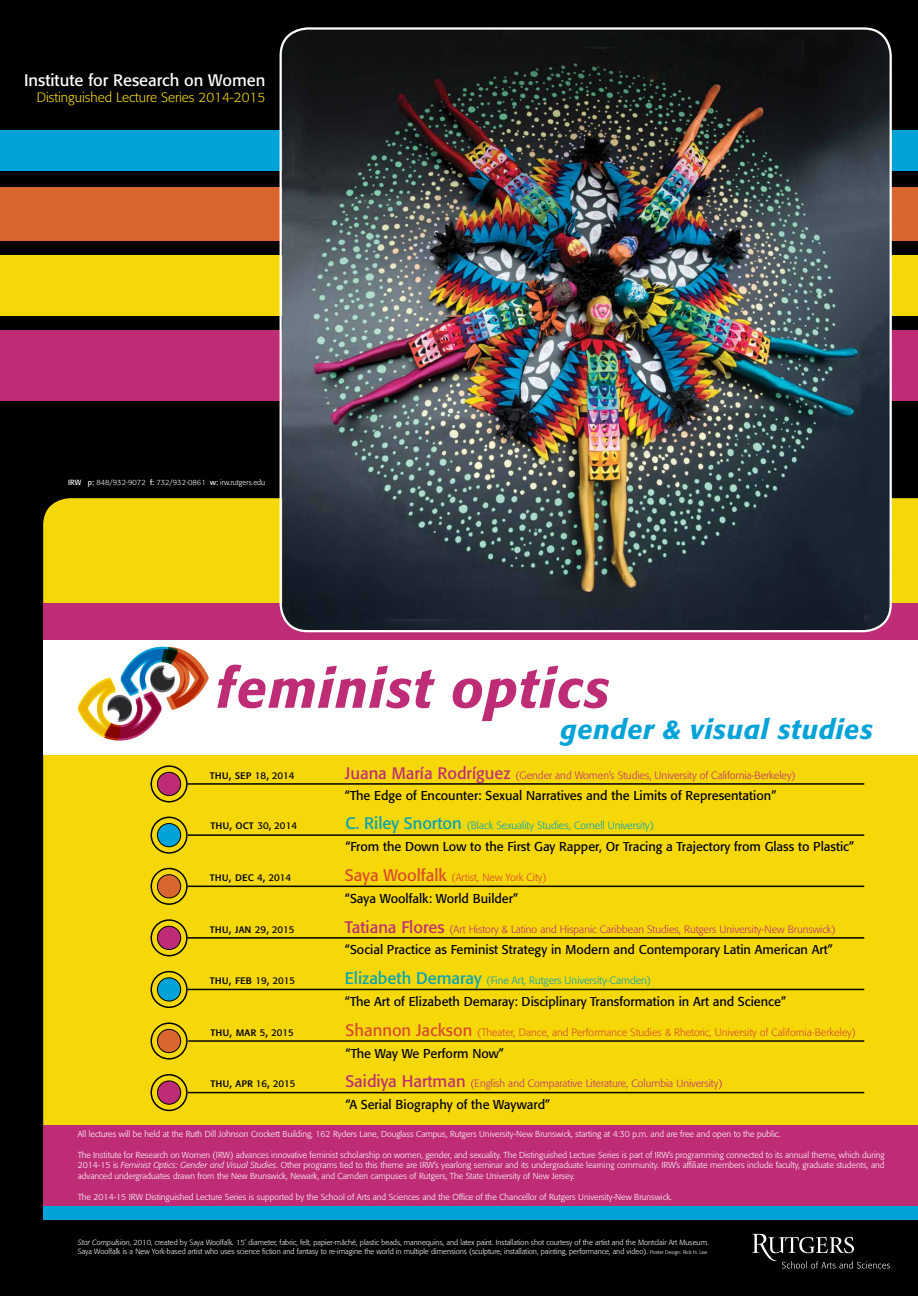
<style>
.page{position:relative;width:918px;height:1296px;background:#000}
.page>*{position:absolute;margin:0;border:0;box-sizing:border-box;transform-origin:0 0}
.t1{font:italic 500 54px "Formata BQ";letter-spacing:.025em;color:#be2c75}
.t2{font:italic 500 27px "Formata BQ";letter-spacing:.025em;color:#00a3d8}
.t3{font:16.5px "Formata BQ";color:#fff}
.t4{font:300 13.5px "Formata BQ";color:#f6d809}
.t5{font:12.75px "Formata BQ";color:#000}
.t6{font:12.75px "Formata BQ";letter-spacing:-.02em;color:#000}
.t7{font:12px "Formata BQ";color:#000}
.t8{font:300 10.5px "Formata BQ";color:#be2c75}
.t9{font:300 10.5px "Formata BQ";color:#d94a2d}
.t10{font:300 10.5px "Formata BQ";color:#00a2b8}
.t11{font:300 8.62px/10.4px "Formata BQ";color:#fff;text-align:justify}
.t12{font:300 7.5px/9px "Formata BQ";color:#fff}
.s1{font-weight:400}
.s2{font-size:9.75px}
.s3{font-weight:400;font-size:16.5px}
.s4{font-style:italic}
.s5{font-size:5.25px}
</style>
<div class="page">
<div style="left:43px;top:498px;width:875px;height:627px;background:#f6d809"></div>
<div style="left:157px;top:772px;width:24px;height:24px;background:#be2c75;border-radius:50%"></div>
<div style="left:157px;top:772px;width:24px;height:24px;border:1px solid #000;border-radius:50%"></div>
<div style="left:151px;top:765px;width:37px;height:37px;border:2px solid #000;border-radius:50%"></div>
<hr style="left:188px;top:783px;width:676px;height:2px;background:#000">
<hr style="left:188px;top:834px;width:676px;height:2px;background:#000">
<div style="left:157px;top:824px;width:24px;height:23px;background:#00a3d8;border-radius:50%"></div>
<div style="left:157px;top:823px;width:24px;height:24px;border:1px solid #000;border-radius:50%"></div>
<div style="left:151px;top:817px;width:37px;height:37px;border:2px solid #000;border-radius:50%"></div>
<hr style="left:188px;top:886px;width:676px;height:1px;background:#000">
<div style="left:157px;top:875px;width:24px;height:23px;background:#d9652f;border-radius:50%"></div>
<div style="left:157px;top:875px;width:24px;height:23px;border:1px solid #000;border-radius:50%"></div>
<div style="left:151px;top:868px;width:37px;height:37px;border:2px solid #000;border-radius:50%"></div>
<hr style="left:188px;top:937px;width:676px;height:2px;background:#000">
<div style="left:157px;top:926px;width:24px;height:24px;background:#be2c75;border-radius:50%"></div>
<div style="left:157px;top:926px;width:24px;height:24px;border:1px solid #000;border-radius:50%"></div>
<div style="left:151px;top:919px;width:37px;height:37px;border:2px solid #000;border-radius:50%"></div>
<hr style="left:188px;top:989px;width:676px;height:1px;background:#000">
<div style="left:157px;top:978px;width:24px;height:23px;background:#00a3d8;border-radius:50%"></div>
<div style="left:157px;top:978px;width:24px;height:23px;border:1px solid #000;border-radius:50%"></div>
<div style="left:151px;top:971px;width:37px;height:37px;border:2px solid #000;border-radius:50%"></div>
<hr style="left:188px;top:1040px;width:676px;height:2px;background:#000">
<div style="left:157px;top:1029px;width:24px;height:24px;background:#d9652f;border-radius:50%"></div>
<div style="left:157px;top:1029px;width:24px;height:24px;border:1px solid #000;border-radius:50%"></div>
<div style="left:151px;top:1022px;width:37px;height:38px;border:2px solid #000;border-radius:50%"></div>
<hr style="left:188px;top:1092px;width:676px;height:1px;background:#000">
<div style="left:157px;top:1081px;width:24px;height:23px;background:#be2c75;border-radius:50%"></div>
<div style="left:157px;top:1081px;width:24px;height:23px;border:1px solid #000;border-radius:50%"></div>
<div style="left:151px;top:1074px;width:37px;height:37px;border:2px solid #000;border-radius:50%"></div>
<div style="left:43px;top:1125px;width:875px;height:81px;background:#be2c75"></div>
<svg style="left:752px;top:1234px;width:138px;height:35px"></svg>
<div style="left:43px;top:1206px;width:875px;height:14px;background:#00a3d8"></div>
<div style="left:0;top:330px;width:918px;height:71px;background:#be2c75"></div>
<div style="left:0;top:255px;width:918px;height:61px;background:#f6d809"></div>
<div style="left:0;top:187px;width:918px;height:54px;background:#d9652f"></div>
<div style="left:0;top:131px;width:918px;height:40px;background:#00a3d8"></div>
<div style="left:43px;top:614px;width:875px;height:141px;background:#fff"></div>
<svg style="left:78px;top:647px;width:131px;height:94px"></svg>
<div style="left:43px;top:604px;width:875px;height:36px;background:#be2c75"></div>
<img style="left:282px;top:29px;width:608px;height:602px">
<h3 class="t3" style="left:24px;top:70px;width:243px">Institute for Research on Women</h3>
<h3 class="t4" style="left:37px;top:90px;width:230px">Distinguished Lecture Series 2014-2015</h3>
<p class="t12" style="left:68px;top:478px;width:199px"><span class="s1">IRW p:</span> 848/932-9072 <span class="s1">f:</span> 732/932-0861 <span class="s1">w:</span> irw.rutgers.edu</p>
<h1 class="t1" style="left:216px;top:656px;width:395px">feminist optics</h1>
<h2 class="t2" style="left:561px;top:712px;width:314px">gender &amp; visual studies</h2>
<h3 class="t7" style="left:210px;top:767px;width:86px">thu, sep <span class="s2">18</span>, <span class="s2">2014</span></h3>
<p class="t8" style="left:345px;top:769px;width:452px"><span class="s3">Juana María Rodríguez</span> (Gender and Women’s Studies, University of California-Berkeley)</p>
<h3 class="t5" style="left:345px;top:788px;width:433px">“The Edge of Encounter: Sexual Narratives and the Limits of Representation”</h3>
<h3 class="t7" style="left:210px;top:818px;width:88px">thu, oct <span class="s2">30</span>, <span class="s2">2014</span></h3>
<p class="t10" style="left:345px;top:819px;width:310px"><span class="s3">C. Riley Snorton</span> (Black Sexuality Studies, Cornell University)</p>
<h3 class="t5" style="left:345px;top:839px;width:510px">“From the Down Low to the First Gay Rapper, Or Tracing a Trajectory from Glass to Plastic”</h3>
<h3 class="t7" style="left:210px;top:870px;width:83px">thu, dec <span class="s2">4</span>, <span class="s2">2014</span></h3>
<p class="t9" style="left:345px;top:871px;width:203px"><span class="s3">Saya Woolfalk</span> (Artist, New York City)</p>
<h3 class="t5" style="left:345px;top:891px;width:175px">“Saya Woolfalk: World Builder”</h3>
<h3 class="t7" style="left:210px;top:921px;width:86px">thu, jan <span class="s2">29</span>, <span class="s2">2015</span></h3>
<p class="t8" style="left:345px;top:923px;width:492px"><span class="s3">Tatiana Flores</span> (Art History &amp; Latino and Hispanic Caribbean Studies, Rutgers University-New Brunswick)</p>
<h3 class="t5" style="left:345px;top:942px;width:489px">“Social Practice as Feminist Strategy in Modern and Contemporary Latin American Art”</h3>
<h3 class="t7" style="left:210px;top:973px;width:87px">thu, feb <span class="s2">19</span>, <span class="s2">2015</span></h3>
<p class="t10" style="left:345px;top:974px;width:308px"><span class="s3">Elizabeth Demaray</span> (Fine Art, Rutgers University-Camden)</p>
<h3 class="t5" style="left:345px;top:994px;width:443px">“The Art of Elizabeth Demaray: Disciplinary Transformation in Art and Science”</h3>
<h3 class="t7" style="left:211px;top:1024px;width:85px">thu, mar <span class="s2">5</span>, <span class="s2">2015</span></h3>
<p class="t9" style="left:346px;top:1026px;width:512px"><span class="s3">Shannon Jackson</span> (Theater, Dance, and Performance Studies &amp; Rhetoric, University of California-Berkeley)</p>
<h3 class="t6" style="left:346px;top:1045px;width:160px">“The Way We Perform Now”</h3>
<h3 class="t7" style="left:210px;top:1076px;width:87px">thu, apr <span class="s2">16</span>, <span class="s2">2015</span></h3>
<p class="t8" style="left:345px;top:1078px;width:379px"><span class="s3">Saidiya Hartman</span> (English and Comparative Literature, Columbia University)</p>
<h3 class="t5" style="left:345px;top:1097px;width:206px">“A Serial Biography of the Wayward”</h3>
<p class="t11" style="left:78px;top:1129px;width:704px">All lectures will be held at the Ruth Dill Johnson Crockett Building, 162 Ryders Lane, Douglass Campus, Rutgers University-New Brunswick, starting at 4:30 p.m. and are free and open to the public.</p>
<p class="t11" style="left:78px;top:1150px;width:808px">The Institute for Research on Women (IRW) advances innovative feminist scholarship on women, gender, and sexuality. The Distinguished Lecture Series is part of IRW’s programming connected to its annual theme, which during 2014-15 is <span class="s4">Feminist Optics: Gender and Visual Studies</span>. Other programs tied to this theme are IRW’s yearlong seminar and its undergraduate learning community. IRW’s affiliate members include faculty, graduate students, and advanced undergraduates drawn from the New Brunswick, Newark, and Camden campuses of Rutgers, The State University of New Jersey.</p>
<p class="t11" style="left:78px;top:1191px;width:596px">The 2014-15 IRW Distinguished Lecture Series is supported by the School of Arts and Sciences and the Office of the Chancellor of Rutgers University-New Brunswick.</p>
<p class="t12" style="left:78px;top:1238px;width:632px"><span class="s4">Star Compulsion</span>, 2010, created by Saya Woolfalk. 15’ diameter, fabric, felt, papier-mâché, plastic beads, mannequins, and latex paint. Installation shot courtesy of the artist and the Montclair Art Museum.<br>Saya Woolfalk is a New York-based artist who uses science fiction and fantasy to re-imagine the world in multiple dimensions (sculpture, installation, painting, performance, and video). <span class="s5">Poster Design: Rick H. Lee</span></p>
</div>
